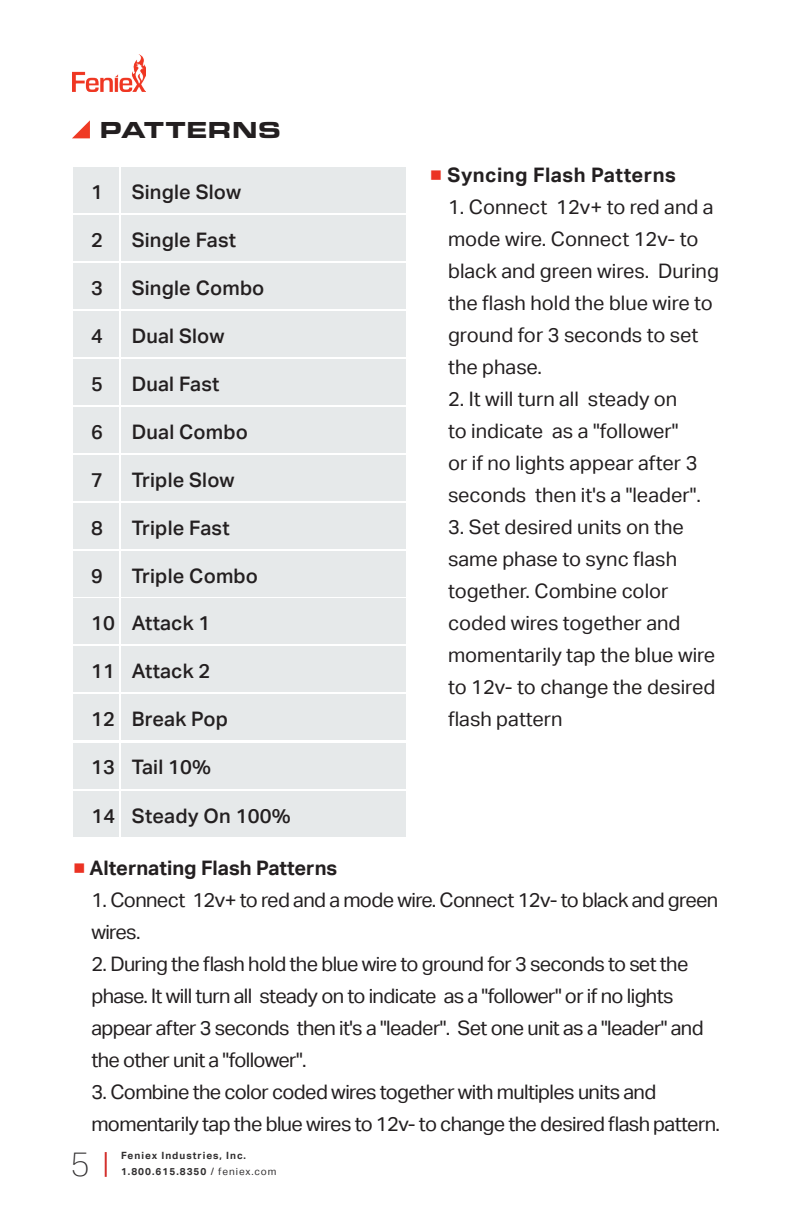
<style>
.page{position:relative;width:792px;height:1224px;background:#fff}
.page>*{position:absolute;margin:0;border:0;box-sizing:border-box;transform-origin:0 0}
.t1{font:100 34px "Aktiv Grotesk";color:#312f30}
.t2{font:900 24px "Eurostile Ext";color:#231f20}
.t3{font:20px/32px "Aktiv Grotesk";letter-spacing:-.03em;color:#231f20}
.t4{font:20px/32px "Aktiv Grotesk";color:#231f20}
.t5{font:500 20px "Aktiv Grotesk";letter-spacing:.01em;color:#231f20}
.t6{font:700 20px "Aktiv Grotesk";color:#231f20}
.t7{font:700 20px "Aktiv Grotesk";letter-spacing:.025em;color:#231f20}
.t8{font:700 10px "Aktiv Grotesk";letter-spacing:.1em;color:#312f30}
.s1{font-weight:400;color:#eb3223}
.s2{font-weight:400}
</style>
<div class="page">
<hr style="left:105px;top:1152px;width:2px;height:25px;background:#d3312e">
<img style="left:72px;top:55px;width:73px;height:37px">
<svg style="left:72px;top:120px;width:18px;height:18px"></svg>
<div style="left:121px;top:168px;width:285px;height:45px;background:#e6e9ea"></div>
<div style="left:73px;top:168px;width:46px;height:45px;background:#e6e9ea"></div>
<div style="left:121px;top:215px;width:285px;height:46px;background:#e6e9ea"></div>
<div style="left:73px;top:215px;width:46px;height:46px;background:#e6e9ea"></div>
<div style="left:121px;top:263px;width:285px;height:46px;background:#e6e9ea"></div>
<div style="left:73px;top:263px;width:46px;height:46px;background:#e6e9ea"></div>
<div style="left:121px;top:311px;width:285px;height:46px;background:#e6e9ea"></div>
<div style="left:73px;top:311px;width:46px;height:46px;background:#e6e9ea"></div>
<div style="left:121px;top:359px;width:285px;height:46px;background:#e6e9ea"></div>
<div style="left:73px;top:359px;width:46px;height:46px;background:#e6e9ea"></div>
<div style="left:121px;top:407px;width:285px;height:46px;background:#e6e9ea"></div>
<div style="left:73px;top:407px;width:46px;height:46px;background:#e6e9ea"></div>
<div style="left:121px;top:455px;width:285px;height:46px;background:#e6e9ea"></div>
<div style="left:73px;top:455px;width:46px;height:46px;background:#e6e9ea"></div>
<div style="left:121px;top:503px;width:285px;height:46px;background:#e6e9ea"></div>
<div style="left:73px;top:503px;width:46px;height:46px;background:#e6e9ea"></div>
<div style="left:121px;top:551px;width:285px;height:46px;background:#e6e9ea"></div>
<div style="left:73px;top:551px;width:46px;height:46px;background:#e6e9ea"></div>
<div style="left:121px;top:599px;width:285px;height:45px;background:#e6e9ea"></div>
<div style="left:73px;top:599px;width:46px;height:45px;background:#e6e9ea"></div>
<div style="left:121px;top:646px;width:285px;height:46px;background:#e6e9ea"></div>
<div style="left:73px;top:646px;width:46px;height:46px;background:#e6e9ea"></div>
<div style="left:121px;top:694px;width:285px;height:46px;background:#e6e9ea"></div>
<div style="left:73px;top:694px;width:46px;height:46px;background:#e6e9ea"></div>
<div style="left:121px;top:743px;width:285px;height:45px;background:#e6e9ea"></div>
<div style="left:73px;top:743px;width:46px;height:45px;background:#e6e9ea"></div>
<div style="left:121px;top:791px;width:285px;height:46px;background:#e6e9ea"></div>
<div style="left:73px;top:791px;width:46px;height:46px;background:#e6e9ea"></div>
<p class="t2" style="left:99px;top:112px;width:183px">PATTERNS</p>
<p class="t5" style="left:91px;top:181px;width:13px">1</p>
<p class="t5" style="left:91px;top:229px;width:13px">2</p>
<p class="t5" style="left:132px;top:181px;width:111px">Single Slow</p>
<p class="t5" style="left:132px;top:229px;width:106px">Single Fast</p>
<p class="t5" style="left:132px;top:276px;width:134px">Single Combo</p>
<p class="t5" style="left:132px;top:324px;width:94px">Dual Slow</p>
<p class="t5" style="left:91px;top:276px;width:13px">3</p>
<p class="t5" style="left:91px;top:324px;width:13px">4</p>
<p class="t5" style="left:91px;top:372px;width:13px">5</p>
<p class="t5" style="left:132px;top:372px;width:89px">Dual Fast</p>
<p class="t5" style="left:91px;top:420px;width:13px">6</p>
<p class="t5" style="left:132px;top:420px;width:118px">Dual Combo</p>
<p class="t5" style="left:91px;top:468px;width:13px">7</p>
<p class="t5" style="left:91px;top:516px;width:13px">8</p>
<p class="t5" style="left:132px;top:468px;width:104px">Triple Slow</p>
<p class="t5" style="left:132px;top:516px;width:99px">Triple Fast</p>
<p class="t5" style="left:132px;top:564px;width:128px">Triple Combo</p>
<p class="t5" style="left:132px;top:612px;width:80px">Attack 1</p>
<p class="t5" style="left:91px;top:564px;width:13px">9</p>
<p class="t5" style="left:91px;top:612px;width:25px">10</p>
<p class="t5" style="left:91px;top:660px;width:121px">11 Attack 2</p>
<p class="t5" style="left:91px;top:708px;width:138px">12 Break Pop</p>
<p class="t5" style="left:91px;top:756px;width:121px">13 Tail 10%</p>
<p class="t5" style="left:91px;top:804px;width:201px">14 Steady On 100%</p>
<p class="t7" style="left:430px;top:163px;width:247px"><span class="s1">■</span> Syncing Flash Patterns</p>
<p class="t4" style="left:448px;top:191px;width:272px">1. Connect 12v+ to red and a mode wire. Connect 12v- to black and green wires. During the flash hold the blue wire to ground for 3 seconds to set the phase.</p>
<p class="t4" style="left:448px;top:383px;width:254px">2. It will turn all steady on to indicate as a "follower" or if no lights appear after 3 seconds then it's a "leader".</p>
<p class="t4" style="left:448px;top:511px;width:269px">3. Set desired units on the same phase to sync flash together. Combine color coded wires together and momentarily tap the blue wire to 12v- to change the desired flash pattern</p>
<p class="t6" style="left:73px;top:857px;width:265px"><span class="s1">■</span> Alternating Flash Patterns</p>
<p class="t3" style="left:91px;top:884px;width:628px">1. Connect 12v+ to red and a mode wire. Connect 12v- to black and green wires.</p>
<p class="t3" style="left:91px;top:948px;width:614px">2. During the flash hold the blue wire to ground for 3 seconds to set the phase. It will turn all steady on to indicate as a "follower" or if no lights appear after 3 seconds then it's a "leader". Set one unit as a "leader" and the other unit a "follower".</p>
<p class="t3" style="left:91px;top:1076px;width:630px">3. Combine the color coded wires together with multiples units and momentarily tap the blue wires to 12v- to change the desired flash pattern.</p>
<h1 class="t1" style="left:70px;top:1145px;width:22px">5</h1>
<p class="t8" style="left:121px;top:1150px;width:127px">Feniex Industries, Inc.</p>
<p class="t8" style="left:121px;top:1166px;width:157px">1.800.615.8350 <span class="s2">/ feniex.com</span></p>
</div>
